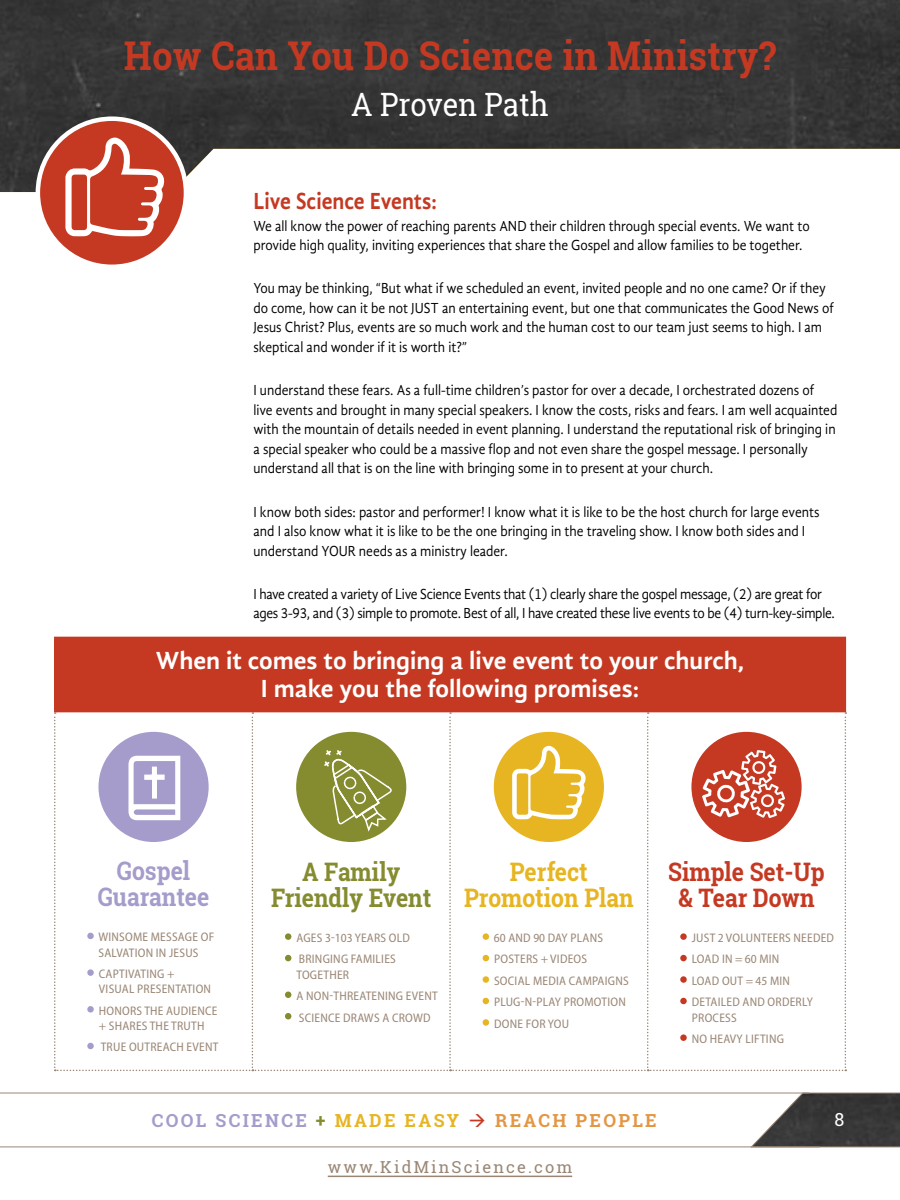
<style>
.page{position:relative;width:900px;height:1200px;background:#fff}
.page>*{position:absolute;margin:0;border:0;box-sizing:border-box;transform-origin:0 0}
.t1{font:700 39.6px "Roboto Slab";letter-spacing:.01em;color:#c53922;scale:.91 1}
.t2{font:32.25px "Roboto Slab";letter-spacing:-.005em;color:#fff;scale:.91 1}
.t3{font:700 25.5px/28.5px "Gandhi Sans";color:#fff;text-align:center}
.t4{font:700 25.5px/25.5px "Roboto Slab";color:#c53922;text-align:center;scale:.9 1}
.t5{font:700 25.5px/25.5px "Roboto Slab";color:#858b2f;text-align:center;scale:.9 1}
.t6{font:700 25.5px/25.5px "Roboto Slab";color:#e7b521;text-align:center;scale:.9 1}
.t7{font:700 25.5px/25.5px "Roboto Slab";color:#a69ccc;text-align:center;scale:.9 1}
.t8{font:700 24px "Gandhi Sans";color:#c53922;scale:.9 1}
.t9{font:700 18px "Roboto Slab";letter-spacing:.13em;color:#a69ccc}
.t10{font:18px "Roboto Slab";color:#fff}
.t11{font:16.5px "Roboto Slab";letter-spacing:.13em;color:#998675}
.t12{font:15px/19.5px "Gandhi Sans";color:#000;scale:.9 1}
.t13{font:15px/19.5px "Gandhi Sans";letter-spacing:-.02em;color:#000;scale:.9 1}
.t14{font:semi-condensed 12.45px/21.5px "Myriad Pro";letter-spacing:.02em;color:#998675}
.s1{color:#858b2f}
.s2{color:#e7b521}
.s3{color:#c53922}
.s4{color:#e39643}
</style>
<div class="page">
<img style="left:0;top:0;width:900px;height:192px">
<div style="left:38px;top:119px;width:148px;height:148px;background:#c53922;border-radius:50%"></div>
<svg style="left:65px;top:138px;width:101px;height:98px"></svg>
<div style="left:36px;top:116px;width:152px;height:153px;border:4px solid #fff;border-radius:50%"></div>
<svg style="left:750px;top:1092px;width:150px;height:56px"></svg>
<hr style="left:0;top:1093px;width:809px;height:1px;background:#998675">
<hr style="left:0;top:1147px;width:820px;height:1px;background:#998675">
<hr style="left:328px;top:1176px;width:244px;height:1px;background:#998675">
<div style="left:55px;top:637px;width:790px;height:75px;background:#c53922"></div>
<hr style="left:845px;top:638px;width:1px;height:73px;background:#c53922">
<hr style="left:54px;top:637px;width:198px;height:1px;background:#c53922">
<hr style="left:54px;top:638px;width:2px;height:73px;background:#c53922">
<hr style="left:648px;top:637px;width:198px;height:1px;background:#c53922">
<hr style="left:54px;top:711px;width:198px;height:1px;background:#c53922">
<hr style="left:648px;top:711px;width:198px;height:1px;background:#c53922">
<svg style="left:54px;top:712px;width:792px;height:359px"></svg>
<svg style="left:680px;top:933px;width:7px;height:7px"></svg>
<div style="left:680px;top:955px;width:7px;height:6px;background:#c53922;border-radius:50%"></div>
<svg style="left:680px;top:976px;width:7px;height:7px"></svg>
<div style="left:680px;top:998px;width:7px;height:6px;background:#c53922;border-radius:50%"></div>
<div style="left:680px;top:1034px;width:7px;height:7px;background:#c53922;border-radius:50%"></div>
<h1 class="t1" style="left:124px;top:28px;width:718px">How Can You Do Science in Ministry?</h1>
<h2 class="t2" style="left:351px;top:82px;width:218px">A Proven Path</h2>
<h3 class="t8" style="left:253px;top:187px;width:205px">Live Science Events:</h3>
<p class="t12" style="left:253px;top:216px;width:620px">We all know the power of reaching parents AND their children through special events. We want to provide high quality, inviting experiences that share the Gospel and allow families to be together.</p>
<p class="t12" style="left:253px;top:279px;width:646px">You may be thinking, “But what if we scheduled an event, invited people and no one came? Or if they do come, how can it be not JUST an entertaining event, but one that communicates the Good News of Jesus Christ? Plus, events are so much work and the human cost to our team just seems to high. I am skeptical and wonder if it is worth it?”</p>
<p class="t12" style="left:253px;top:381px;width:650px">I understand these fears. As a full-time children’s pastor for over a decade, I orchestrated dozens of<br>live events and brought in many special speakers. I know the costs, risks and fears. I am well acquainted with the mountain of details needed in event planning. I understand the reputational risk of bringing in a special speaker who could be a massive flop and not even share the gospel message. I personally understand all that is on the line with bringing some in to present at your church.</p>
<p class="t12" style="left:253px;top:502px;width:631px">I know both sides: pastor and performer! I know what it is like to be the host church for large events and I also know what it is like to be the one bringing in the traveling show. I know both sides and I understand YOUR needs as a ministry leader.</p>
<p class="t13" style="left:253px;top:584px;width:648px">I have created a variety of Live Science Events that (1) clearly share the gospel message, (2) are great for ages 3-93, and (3) simple to promote. Best of all, I have created these live events to be (4) turn-key-simple.</p>
<h3 class="t3" style="left:156px;top:646px;width:590px">When it comes to bringing a live event to your church,<br>I make you the following promises:</h3>
<h3 class="t7" style="left:98px;top:858px;width:126px">Gospel<br>Guarantee</h3>
<p class="t14" style="left:98px;top:929px;width:117px;line-height:15.3px">WINSOME MESSAGE OF<br>SALVATION IN JESUS</p>
<p class="t14" style="left:99px;top:966px;width:114px;line-height:15.3px">CAPTIVATING +<br>VISUAL PRESENTATION</p>
<p class="t14" style="left:99px;top:1003px;width:120px;line-height:15.3px">HONORS THE AUDIENCE + SHARES THE TRUTH</p>
<p class="t14" style="left:101px;top:1036px;width:119px">TRUE OUTREACH EVENT</p>
<h3 class="t5" style="left:271px;top:859px;width:180px">A Family<br>Friendly Event</h3>
<p class="t14" style="left:296px;top:927px;width:115px">AGES 3-103 YEARS OLD<br>BRINGING FAMILIES</p>
<p class="t14" style="left:296px;top:964px;width:143px">TOGETHER<br>A NON-THREATENING EVENT<br>SCIENCE DRAWS A CROWD</p>
<h3 class="t6" style="left:464px;top:859px;width:190px">Perfect<br>Promotion Plan</h3>
<p class="t14" style="left:494px;top:927px;width:136px">60 AND 90 DAY PLANS<br>POSTERS + VIDEOS<br>SOCIAL MEDIA CAMPAIGNS<br>PLUG-N-PLAY PROMOTION<br>DONE FOR YOU</p>
<h3 class="t4" style="left:668px;top:859px;width:175px">Simple Set-Up &amp; Tear Down</h3>
<p class="t14" style="left:692px;top:927px;width:144px">JUST 2 VOLUNTEERS NEEDED<br>LOAD IN = 60 MIN<br>LOAD OUT = 45 MIN<br>DETAILED AND ORDERLY</p>
<p class="t14" style="left:692px;top:1007px;width:94px">PROCESS<br>NO HEAVY LIFTING</p>
<p class="t9" style="left:152px;top:1108px;width:507px">COOL SCIENCE <span class="s1">+</span> <span class="s2">MADE EASY</span> <span class="s3">→</span> <span class="s4">REACH PEOPLE</span></p>
<p class="t11" style="left:328px;top:1156px;width:246px">www.KidMinScience.com</p>
<p class="t10" style="left:835px;top:1107px;width:11px">8</p>
</div>
